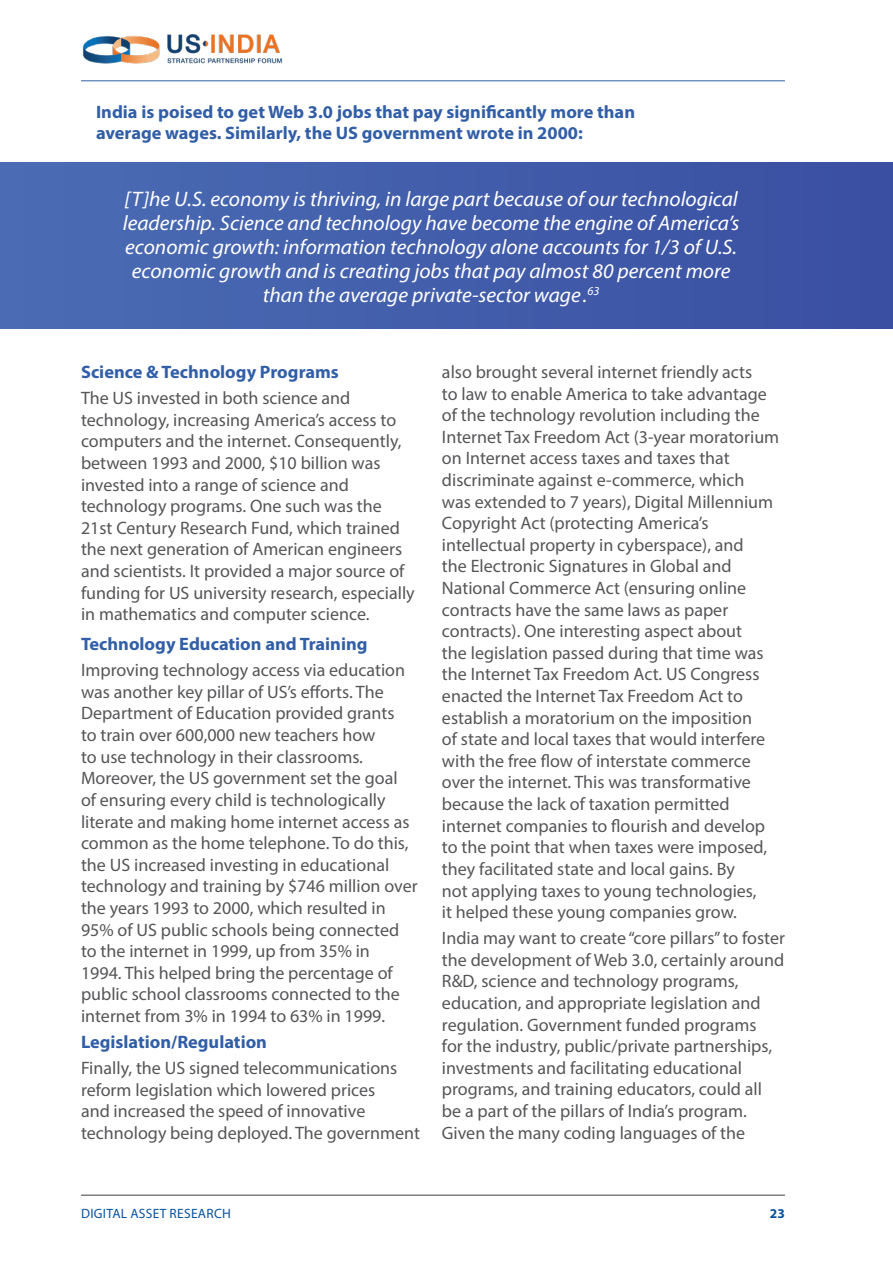
<style>
.page{position:relative;width:893px;height:1263px;background:#fff}
.page>*{position:absolute;margin:0;border:0;box-sizing:border-box;transform-origin:0 0}
.t1{font:italic 21px/24px "Myriad Pro";color:#fff;text-align:center}
.t2{font:18px/21.6px "Myriad Pro";color:#565659}
.t3{font:700 18px/21px "Myriad Pro";color:#315ea7}
.t4{font:13.5px "Myriad Pro";letter-spacing:.02em;color:#0753a1}
.t5{font:700 13.5px "Myriad Pro";color:#0753a1}
</style>
<div class="page">
<hr style="left:81px;top:1195px;width:704px;height:1px;background:#414042">
<hr style="left:81px;top:80px;width:704px;height:1px;background:#315ea7">
<img style="left:81px;top:34px;width:230px;height:48px">
<div style="left:0;top:162px;width:893px;height:166px;background:linear-gradient(to right,#4b6db4,#3a4fa2)"></div>
<p class="t3" style="left:96px;top:101px;width:541px">India is poised to get Web 3.0 jobs that pay significantly more than average wages. Similarly, the US government wrote in 2000:</p>
<p class="t1" style="left:123px;top:186px;width:618px">[T]he U.S. economy is thriving, in large part because of our technological leadership. Science and technology have become the engine of America’s economic growth: information technology alone accounts for 1/3 of U.S. economic growth and is creating jobs that pay almost 80 percent more than the average private-sector wage.<sup>63</sup></p>
<p class="t3" style="left:81px;top:361px;width:259px">Science &amp; Technology Programs</p>
<p class="t2" style="left:81px;top:387px;width:335px">The US invested in both science and technology, increasing America’s access to computers and the internet. Consequently, between 1993 and 2000, $10 billion was invested into a range of science and technology programs. One such was the 21st Century Research Fund, which trained the next generation of American engineers and scientists. It provided a major source of funding for US university research, especially in mathematics and computer science.</p>
<p class="t3" style="left:81px;top:633px;width:288px">Technology Education and Training</p>
<p class="t2" style="left:81px;top:659px;width:338px">Improving technology access via education was another key pillar of US’s efforts. The Department of Education provided grants<br>to train over 600,000 new teachers how<br>to use technology in their classrooms.<br>Moreover, the US government set the goal<br>of ensuring every child is technologically literate and making home internet access as common as the home telephone. To do this, the US increased investing in educational technology and training by $746 million over the years 1993 to 2000, which resulted in 95% of US public schools being connected to the internet in 1999, up from 35% in<br>1994. This helped bring the percentage of public school classrooms connected to the internet from 3% in 1994 to 63% in 1999.</p>
<p class="t3" style="left:81px;top:1031px;width:188px">Legislation/Regulation</p>
<p class="t2" style="left:81px;top:1057px;width:340px">Finally, the US signed telecommunications reform legislation which lowered prices<br>and increased the speed of innovative technology being deployed. The government</p>
<p class="t2" style="left:442px;top:361px;width:339px">also brought several internet friendly acts<br>to law to enable America to take advantage of the technology revolution including the Internet Tax Freedom Act (3-year moratorium on Internet access taxes and taxes that discriminate against e-commerce, which<br>was extended to 7 years), Digital Millennium Copyright Act (protecting America’s intellectual property in cyberspace), and<br>the Electronic Signatures in Global and National Commerce Act (ensuring online contracts have the same laws as paper contracts). One interesting aspect about<br>the legislation passed during that time was the Internet Tax Freedom Act. US Congress enacted the Internet Tax Freedom Act to establish a moratorium on the imposition<br>of state and local taxes that would interfere with the free flow of interstate commerce over the internet. This was transformative because the lack of taxation permitted internet companies to flourish and develop to the point that when taxes were imposed, they facilitated state and local gains. By<br>not applying taxes to young technologies,<br>it helped these young companies grow.</p>
<p class="t2" style="left:442px;top:927px;width:345px">India may want to create “core pillars” to foster the development of Web 3.0, certainly around R&amp;D, science and technology programs, education, and appropriate legislation and regulation. Government funded programs<br>for the industry, public/private partnerships, investments and facilitating educational programs, and training educators, could all be a part of the pillars of India’s program.<br>Given the many coding languages of the</p>
<p class="t4" style="left:81px;top:1205px;width:151px">DIGITAL ASSET RESEARCH</p>
<p class="t5" style="left:770px;top:1204px;width:16px">23</p>
</div>
